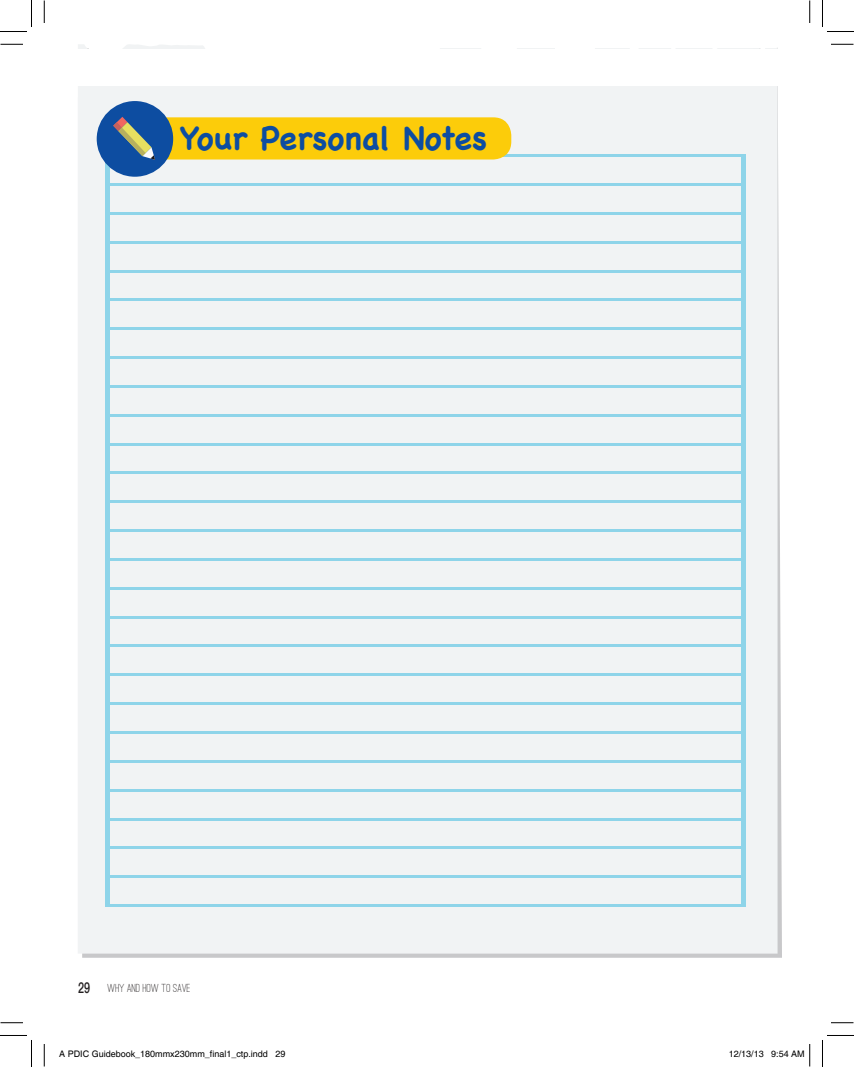
<style>
.page{position:relative;width:854px;height:1067px;background:#fff}
.page>*{position:absolute;margin:0;border:0;box-sizing:border-box;transform-origin:0 0}
.t1{font:700 32.25px "Chalkboard";color:#0d4da1}
.t2{font:500 12px "Ostrich Sans";color:#231f20}
.t3{font:9px "Helvetica";color:#000}
.s1{font-family:"Helvetica Neue";font-size:15px}
</style>
<div class="page">
<div style="left:78px;top:44px;width:699px;height:909px;background:#f1f3f4"></div>
<hr style="left:108px;top:212px;width:638px;height:3px;background:#8ed4e9">
<hr style="left:108px;top:154px;width:638px;height:3px;background:#8ed4e9">
<hr style="left:108px;top:183px;width:638px;height:3px;background:#8ed4e9">
<hr style="left:108px;top:385px;width:638px;height:3px;background:#8ed4e9">
<hr style="left:108px;top:327px;width:638px;height:3px;background:#8ed4e9">
<hr style="left:108px;top:269px;width:638px;height:3px;background:#8ed4e9">
<hr style="left:108px;top:356px;width:638px;height:3px;background:#8ed4e9">
<hr style="left:108px;top:298px;width:638px;height:3px;background:#8ed4e9">
<hr style="left:108px;top:241px;width:638px;height:3px;background:#8ed4e9">
<hr style="left:108px;top:558px;width:638px;height:3px;background:#8ed4e9">
<hr style="left:108px;top:500px;width:638px;height:3px;background:#8ed4e9">
<hr style="left:108px;top:442px;width:638px;height:3px;background:#8ed4e9">
<hr style="left:108px;top:529px;width:638px;height:3px;background:#8ed4e9">
<hr style="left:108px;top:471px;width:638px;height:3px;background:#8ed4e9">
<hr style="left:108px;top:414px;width:638px;height:2px;background:#8ed4e9">
<hr style="left:108px;top:731px;width:638px;height:3px;background:#8ed4e9">
<hr style="left:108px;top:673px;width:638px;height:3px;background:#8ed4e9">
<hr style="left:108px;top:615px;width:638px;height:3px;background:#8ed4e9">
<hr style="left:108px;top:702px;width:638px;height:3px;background:#8ed4e9">
<hr style="left:108px;top:644px;width:638px;height:3px;background:#8ed4e9">
<hr style="left:108px;top:587px;width:638px;height:2px;background:#8ed4e9">
<hr style="left:108px;top:904px;width:638px;height:3px;background:#8ed4e9">
<hr style="left:108px;top:846px;width:638px;height:3px;background:#8ed4e9">
<hr style="left:108px;top:788px;width:638px;height:3px;background:#8ed4e9">
<hr style="left:108px;top:875px;width:638px;height:3px;background:#8ed4e9">
<hr style="left:108px;top:817px;width:638px;height:3px;background:#8ed4e9">
<hr style="left:108px;top:760px;width:638px;height:2px;background:#8ed4e9">
<hr style="left:106px;top:154px;width:4px;height:753px;background:#8ed4e9">
<div style="left:741px;top:154px;width:5px;height:753px;background:#8ed4e9"></div>
<div style="left:44px;top:49px;width:766px;height:36px;background:#fff"></div>
<div style="left:149px;top:117px;width:362px;height:42px;background:#fccc0a;border-radius:18px"></div>
<div style="left:97px;top:101px;width:76px;height:76px;background:#0d4da1;border-radius:50%"></div>
<svg style="left:113px;top:117px;width:42px;height:43px"></svg>
<svg style="left:0;top:44px;width:23px;height:1px"></svg>
<svg style="left:831px;top:44px;width:22px;height:1px"></svg>
<svg style="left:0;top:1022px;width:23px;height:1px"></svg>
<svg style="left:831px;top:1022px;width:22px;height:1px"></svg>
<svg style="left:44px;top:0;width:1px;height:23px"></svg>
<svg style="left:44px;top:1044px;width:1px;height:22px"></svg>
<svg style="left:809px;top:0;width:1px;height:23px"></svg>
<svg style="left:0;top:0;width:32px;height:32px"></svg>
<svg style="left:0;top:1035px;width:32px;height:31px"></svg>
<svg style="left:822px;top:0;width:32px;height:32px"></svg>
<svg style="left:822px;top:1035px;width:32px;height:31px"></svg>
<svg style="left:809px;top:1044px;width:1px;height:22px"></svg>
<h1 class="t1" style="left:180px;top:119px;width:308px">Your Personal Notes</h1>
<h2 class="t2" style="left:78px;top:980px;width:114px"><span class="s1">29</span> WHY AND HOW TO SAVE</h2>
<p class="t3" style="left:59px;top:1049px;width:228px">A PDIC Guidebook_180mmx230mm_final1_ctp.indd 29</p>
<p class="t3" style="left:729px;top:1049px;width:78px">12/13/13 9:54 AM</p>
</div>
